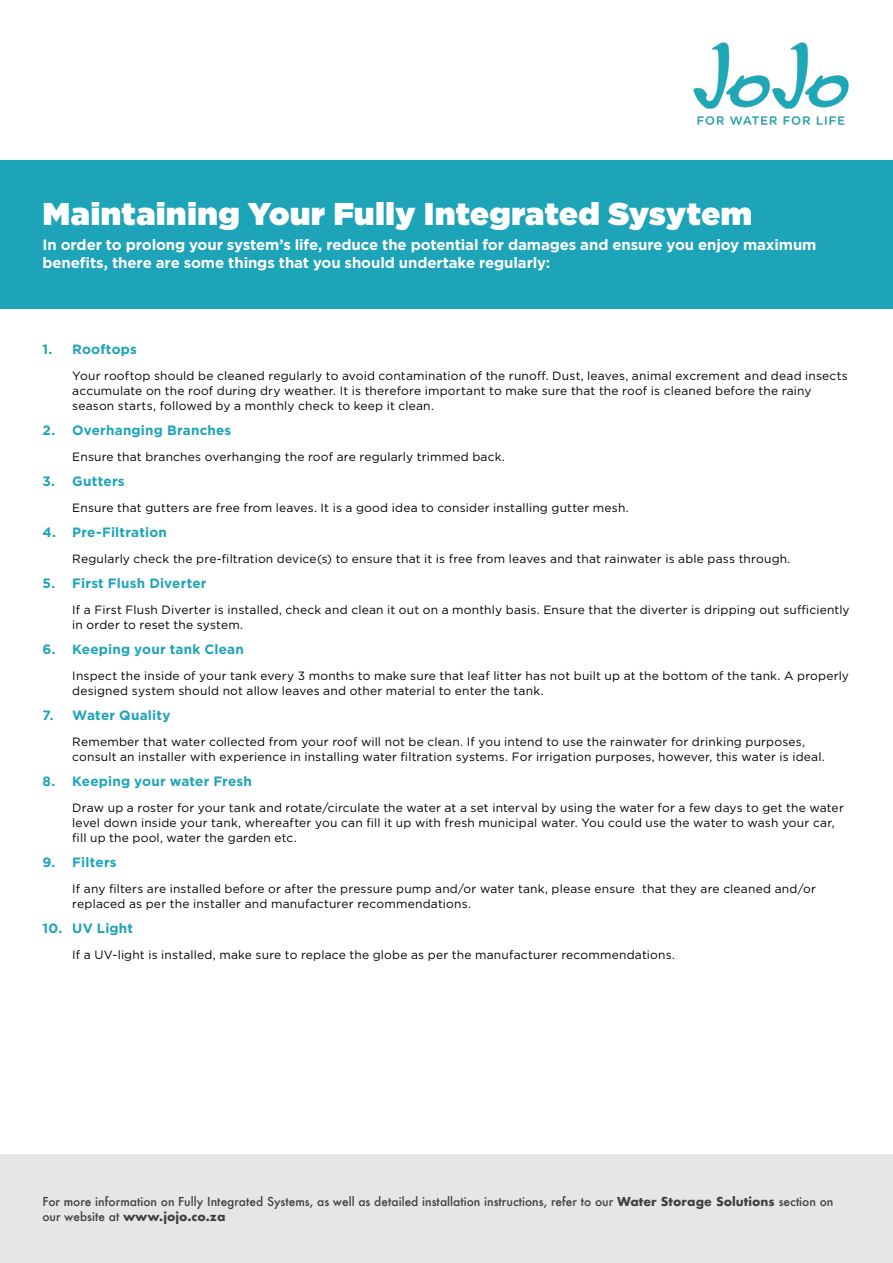
<style>
.page{position:relative;width:893px;height:1263px;background:#fff}
.page>*{position:absolute;margin:0;border:0;box-sizing:border-box;transform-origin:0 0}
.Headline{font:900 31.5px "Gotham";letter-spacing:.015em;color:#fff}
._2_Sub-heading{font:700 15px/18px "Gotham";letter-spacing:-.01em;color:#fff}
.t1{font:700 13.5px "Gotham";letter-spacing:.015em;color:#1ea4b8}
._10pt_Copy_Text{font:12px/15px "Gotham";letter-spacing:.015em;color:#000}
.t2{font:500 12px/15px "Futura";color:#414042}
.s1{font-weight:700}
</style>
<div class="page">
<div style="left:0;top:1154px;width:893px;height:109px;background:#e6e6e7"></div>
<div style="left:0;top:160px;width:893px;height:149px;background:#1ea4b8"></div>
<img style="left:693px;top:42px;width:156px;height:83px">
<p class="Headline" style="left:43px;top:192px;width:711px">Maintaining Your Fully Integrated Sysytem</p>
<p class="_2_Sub-heading" style="left:43px;top:235px;width:775px">In order to prolong your system’s life, reduce the potential for damages and ensure you enjoy maximum benefits, there are some things that you should undertake regularly:</p>
<p class="t1" style="left:43px;top:340px;width:96px">1. Rooftops</p>
<p class="_10pt_Copy_Text" style="left:72px;top:368px;width:777px">Your rooftop should be cleaned regularly to avoid contamination of the runoff. Dust, leaves, animal excrement and dead insects accumulate on the roof during dry weather. It is therefore important to make sure that the roof is cleaned before the rainy season starts, followed by a monthly check to keep it clean.</p>
<p class="t1" style="left:43px;top:421px;width:190px">2. Overhanging Branches</p>
<p class="_10pt_Copy_Text" style="left:72px;top:449px;width:434px">Ensure that branches overhanging the roof are regularly trimmed back.</p>
<p class="t1" style="left:43px;top:472px;width:84px">3. Gutters</p>
<p class="_10pt_Copy_Text" style="left:72px;top:500px;width:558px">Ensure that gutters are free from leaves. It is a good idea to consider installing gutter mesh.</p>
<p class="t1" style="left:43px;top:523px;width:126px">4. Pre-Filtration</p>
<p class="_10pt_Copy_Text" style="left:72px;top:551px;width:720px">Regularly check the pre-filtration device(s) to ensure that it is free from leaves and that rainwater is able pass through.</p>
<p class="t1" style="left:43px;top:574px;width:166px">5. First Flush Diverter</p>
<p class="_10pt_Copy_Text" style="left:72px;top:602px;width:779px">If a First Flush Diverter is installed, check and clean it out on a monthly basis. Ensure that the diverter is dripping out sufficiently in order to reset the system.</p>
<p class="t1" style="left:43px;top:640px;width:203px">6. Keeping your tank Clean</p>
<p class="_10pt_Copy_Text" style="left:72px;top:668px;width:778px">Inspect the inside of your tank every 3 months to make sure that leaf litter has not built up at the bottom of the tank. A properly designed system should not allow leaves and other material to enter the tank.</p>
<p class="t1" style="left:43px;top:706px;width:129px">7. Water Quality</p>
<p class="_10pt_Copy_Text" style="left:72px;top:734px;width:754px">Remember that water collected from your roof will not be clean. If you intend to use the rainwater for drinking purposes, consult an installer with experience in installing water filtration systems. For irrigation purposes, however, this water is ideal.</p>
<p class="t1" style="left:43px;top:772px;width:211px">8. Keeping your water Fresh</p>
<p class="_10pt_Copy_Text" style="left:72px;top:800px;width:773px">Draw up a roster for your tank and rotate/circulate the water at a set interval by using the water for a few days to get the water level down inside your tank, whereafter you can fill it up with fresh municipal water. You could use the water to wash your car, fill up the pool, water the garden etc.</p>
<p class="t1" style="left:43px;top:853px;width:76px">9. Filters</p>
<p class="_10pt_Copy_Text" style="left:72px;top:881px;width:745px">If any filters are installed before or after the pressure pump and/or water tank, please ensure that they are cleaned and/or replaced as per the installer and manufacturer recommendations.</p>
<p class="t1" style="left:43px;top:919px;width:92px">10. UV Light</p>
<p class="_10pt_Copy_Text" style="left:72px;top:947px;width:604px">If a UV-light is installed, make sure to replace the globe as per the manufacturer recommendations.</p>
<p class="t2" style="left:42px;top:1194px;width:793px">For more information on Fully Integrated Systems, as well as detailed installation instructions, refer to our <span class="s1">Water Storage Solutions</span> section on our website at <span class="s1">www.jojo.co.za</span></p>
</div>
